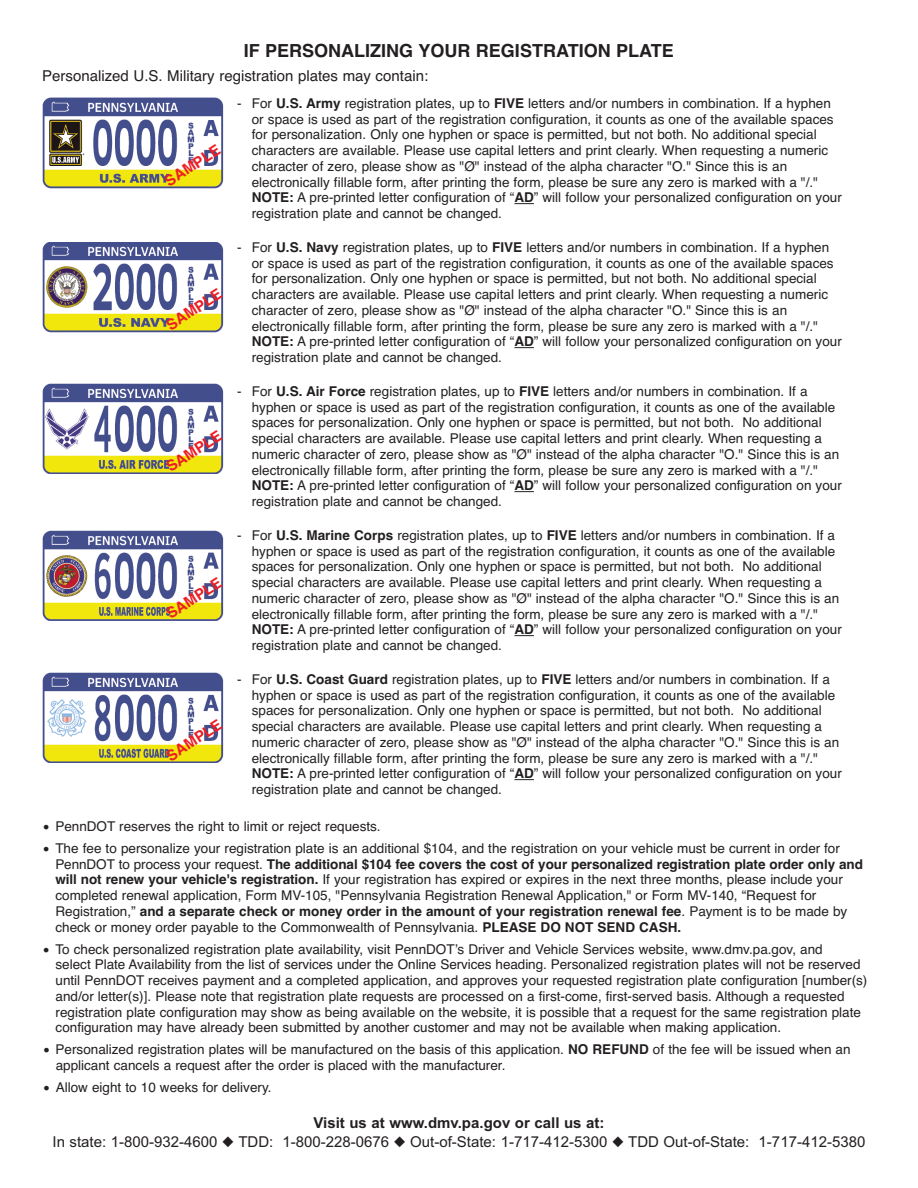
<style>
.page{position:relative;width:918px;height:1188px;background:#fff}
.page>*{position:absolute;margin:0;border:0;box-sizing:border-box;transform-origin:0 0}
.t1{font:700 18px "Helvetica";color:#231f20}
.t2{font:15px/18.8px "Arial";color:#231f20;text-align:center}
.t3{font:15px "Helvetica";color:#231f20}
.t4{font:700 15px "Helvetica";color:#ee1e24}
.t5{font:13.5px/15.8px "Helvetica";color:#231f20}
.s1{font-weight:700}
.s2{font-family:"Lucida Grande"}
</style>
<div class="page">
<svg style="left:514px;top:203px;width:20px;height:1px"></svg>
<svg style="left:514px;top:347px;width:20px;height:1px"></svg>
<svg style="left:514px;top:491px;width:20px;height:1px"></svg>
<svg style="left:514px;top:635px;width:20px;height:1px"></svg>
<svg style="left:514px;top:779px;width:20px;height:1px"></svg>
<img style="left:43px;top:98px;width:181px;height:90px">
<img style="left:43px;top:242px;width:181px;height:90px">
<img style="left:43px;top:384px;width:181px;height:90px">
<img style="left:43px;top:531px;width:181px;height:90px">
<img style="left:43px;top:673px;width:181px;height:90px">
<h1 class="t1" style="left:244px;top:40px;width:432px">IF PERSONALIZING YOUR REGISTRATION PLATE</h1>
<p class="t3" style="left:42px;top:67px;width:387px">Personalized U.S. Military registration plates may contain:</p>
<p class="t5" style="left:252px;top:95px;width:592px;text-indent:-15px">- For <span class="s1">U.S. Army</span> registration plates, up to <span class="s1">FIVE</span> letters and/or numbers in combination. If a hyphen or space is used as part of the registration configuration, it counts as one of the available spaces for personalization. Only one hyphen or space is permitted, but not both. No additional special characters are available. Please use capital letters and print clearly. When requesting a numeric character of zero, please show as "Ø" instead of the alpha character "O." Since this is an electronically fillable form, after printing the form, please be sure any zero is marked with a "/." <span class="s1">NOTE:</span> A pre-printed letter configuration of “<span class="s1">AD</span>” will follow your personalized configuration on your registration plate and cannot be changed.</p>
<p class="t5" style="left:252px;top:239px;width:592px;text-indent:-15px">- For <span class="s1">U.S. Navy</span> registration plates, up to <span class="s1">FIVE</span> letters and/or numbers in combination. If a hyphen or space is used as part of the registration configuration, it counts as one of the available spaces for personalization. Only one hyphen or space is permitted, but not both. No additional special characters are available. Please use capital letters and print clearly. When requesting a numeric character of zero, please show as "Ø" instead of the alpha character "O." Since this is an electronically fillable form, after printing the form, please be sure any zero is marked with a "/." <span class="s1">NOTE:</span> A pre-printed letter configuration of “<span class="s1">AD</span>” will follow your personalized configuration on your registration plate and cannot be changed.</p>
<p class="t5" style="left:252px;top:383px;width:592px;text-indent:-15px">- For <span class="s1">U.S. Air Force</span> registration plates, up to <span class="s1">FIVE</span> letters and/or numbers in combination. If a hyphen or space is used as part of the registration configuration, it counts as one of the available spaces for personalization. Only one hyphen or space is permitted, but not both. No additional special characters are available. Please use capital letters and print clearly. When requesting a numeric character of zero, please show as "Ø" instead of the alpha character "O." Since this is an electronically fillable form, after printing the form, please be sure any zero is marked with a "/." <span class="s1">NOTE:</span> A pre-printed letter configuration of “<span class="s1">AD</span>” will follow your personalized configuration on your registration plate and cannot be changed.</p>
<p class="t5" style="left:252px;top:527px;width:592px;text-indent:-15px">- For <span class="s1">U.S. Marine Corps</span> registration plates, up to <span class="s1">FIVE</span> letters and/or numbers in combination. If a hyphen or space is used as part of the registration configuration, it counts as one of the available spaces for personalization. Only one hyphen or space is permitted, but not both. No additional special characters are available. Please use capital letters and print clearly. When requesting a numeric character of zero, please show as "Ø" instead of the alpha character "O." Since this is an electronically fillable form, after printing the form, please be sure any zero is marked with a "/." <span class="s1">NOTE:</span> A pre-printed letter configuration of “<span class="s1">AD</span>” will follow your personalized configuration on your registration plate and cannot be changed.</p>
<p class="t5" style="left:252px;top:671px;width:592px;text-indent:-15px">- For <span class="s1">U.S. Coast Guard</span> registration plates, up to <span class="s1">FIVE</span> letters and/or numbers in combination. If a hyphen or space is used as part of the registration configuration, it counts as one of the available spaces for personalization. Only one hyphen or space is permitted, but not both. No additional special characters are available. Please use capital letters and print clearly. When requesting a numeric character of zero, please show as "Ø" instead of the alpha character "O." Since this is an electronically fillable form, after printing the form, please be sure any zero is marked with a "/." <span class="s1">NOTE:</span> A pre-printed letter configuration of “<span class="s1">AD</span>” will follow your personalized configuration on your registration plate and cannot be changed.</p>
<p class="t4" style="left:162px;top:175px;width:64px;rotate:-33deg">SAMPLE</p>
<p class="t4" style="left:163px;top:319px;width:64px;rotate:-33deg">SAMPLE</p>
<p class="t4" style="left:163px;top:461px;width:64px;rotate:-33deg">SAMPLE</p>
<p class="t4" style="left:163px;top:608px;width:64px;rotate:-33deg">SAMPLE</p>
<p class="t4" style="left:163px;top:750px;width:64px;rotate:-33deg">SAMPLE</p>
<p class="t5" style="left:42px;top:819px;width:340px"><span class="s2">•</span> PennDOT reserves the right to limit or reject requests.</p>
<p class="t5" style="left:55px;top:840px;width:809px;text-indent:-13px"><span class="s2">•</span> The fee to personalize your registration plate is an additional $104, and the registration on your vehicle must be current in order for PennDOT to process your request. <span class="s1">The additional $104 fee covers the cost of your personalized registration plate order only and will not renew your vehicle's registration.</span> If your registration has expired or expires in the next three months, please include your completed renewal application, Form MV-105, "Pennsylvania Registration Renewal Application," or Form MV-140, “Request for Registration,” <span class="s1">and a separate check or money order in the amount of your registration renewal fee</span>. Payment is to be made by check or money order payable to the Commonwealth of Pennsylvania. <span class="s1">PLEASE DO NOT SEND CASH.</span></p>
<p class="t5" style="left:56px;top:941px;width:813px;text-indent:-13px"><span class="s2">•</span> To check personalized registration plate availability, visit PennDOT’s Driver and Vehicle Services website, www.dmv.pa.gov, and<br>select Plate Availability from the list of services under the Online Services heading. Personalized registration plates will not be reserved until PennDOT receives payment and a completed application, and approves your requested registration plate configuration [number(s) and/or letter(s)]. Please note that registration plate requests are processed on a first-come, first-served basis. Although a requested registration plate configuration may show as being available on the website, it is possible that a request for the same registration plate configuration may have already been submitted by another customer and may not be available when making application.</p>
<p class="t5" style="left:56px;top:1041px;width:796px;text-indent:-13px"><span class="s2">•</span> Personalized registration plates will be manufactured on the basis of this application. <span class="s1">NO REFUND</span> of the fee will be issued when an applicant cancels a request after the order is placed with the manufacturer.</p>
<p class="t5" style="left:43px;top:1079px;width:230px"><span class="s2">•</span> Allow eight to 10 weeks for delivery.</p>
<p class="t2" style="left:53px;top:1114px;width:814px"><span class="s1">Visit us at www.dmv.pa.gov or call us at:<br></span>In state: 1-800-932-4600 ◆ TDD: 1-800-228-0676 ◆ Out-of-State: 1-717-412-5300 ◆ TDD Out-of-State: 1-717-412-5380</p>
</div>
